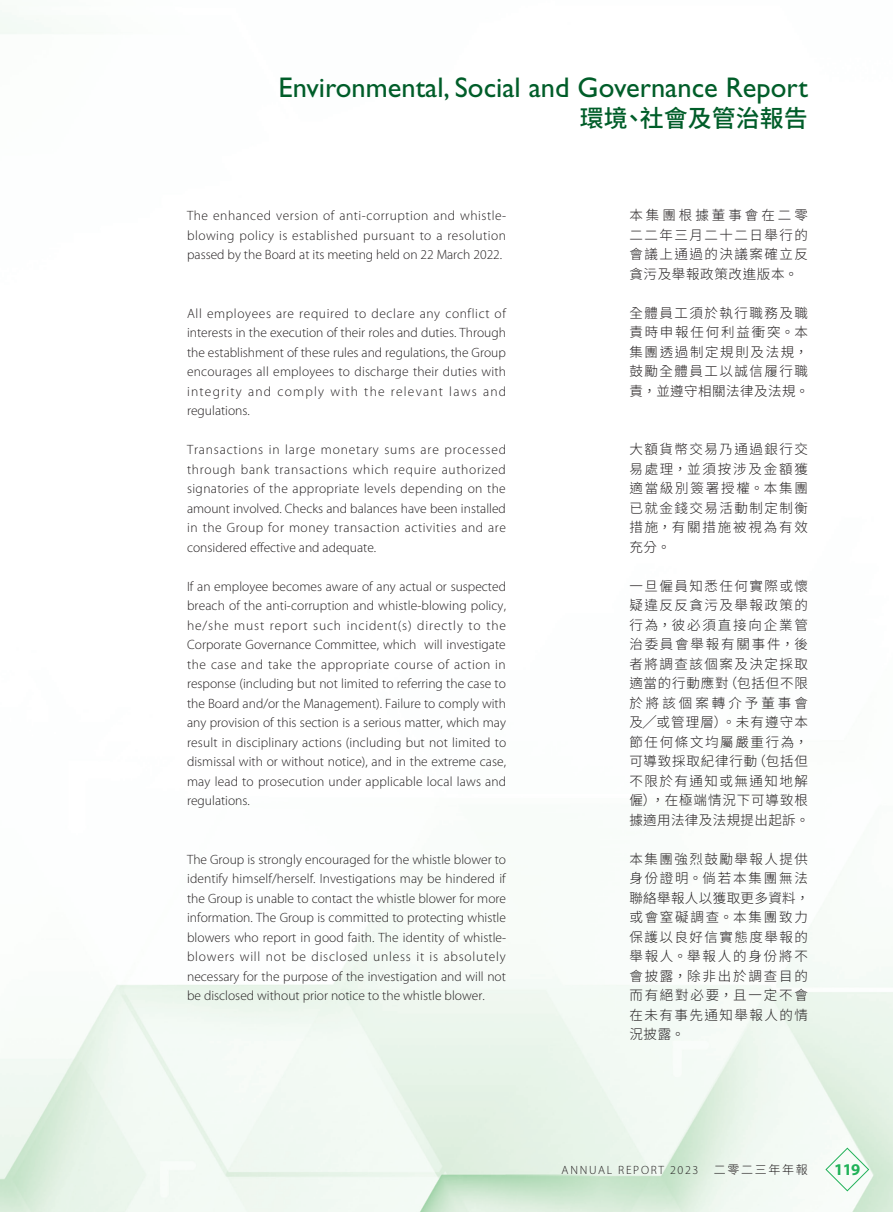
<style>
.page{position:relative;width:893px;height:1212px;background:#fff}
.page>*{position:absolute;margin:0;border:0;box-sizing:border-box;transform-origin:0 0}
.t1{font:28.5px "Gill Sans Std";color:#005d29}
.t2{font:500 24px "Noto Sans CJ Ktc";color:#005d29}
.t3{font:700 16.5px "Myriad Pro";color:#21b259}
._00_txt{font:300 13.5px/19.5px "Myriad Pro";color:#231f20;text-align:justify}
._00_txt-2{font:300 13.5px/19.5px "Noto Sans CJ Ktc";letter-spacing:.11em;color:#231f20;text-align:justify}
.t4{font:300 12px "Myriad Pro";letter-spacing:.14em;color:#231f20}
.t5{font:300 12px "Noto Sans CJ Ktc";letter-spacing:.14em;color:#231f20}
</style>
<div class="page">
<svg style="left:825px;top:1147px;width:44px;height:44px"></svg>
<h1 class="t1" style="left:278px;top:71px;width:531px">Environmental, Social and Governance Report</h1>
<h2 class="t2" style="left:580px;top:105px;width:229px">環境、社會及管治報告</h2>
<p class="_00_txt" style="left:187px;top:206px;width:321px">The enhanced version of anti-corruption and whistle&shy;blowing policy is established pursuant to a resolution passed by the Board at its meeting held on 22 March 2022.</p>
<p class="_00_txt" style="left:187px;top:303px;width:321px">All employees are required to declare any conflict of interests in the execution of their roles and duties. Through the establishment of these rules and regulations, the Group encourages all employees to discharge their duties with integrity and comply with the relevant laws and regulations.</p>
<p class="_00_txt" style="left:187px;top:440px;width:320px">Transactions in large monetary sums are processed through bank transactions which require authorized signatories of the appropriate levels depending on the amount involved. Checks and balances have been installed in the Group for money transaction activities and are considered effective and adequate.</p>
<p class="_00_txt" style="left:187px;top:576px;width:321px">If an employee becomes aware of any actual or suspected breach of the anti-corruption and whistle-blowing policy, he/she must report such incident(s) directly to the Corporate Governance Committee, which will investigate the case and take the appropriate course of action in response (including but not limited to referring the case to the Board and/or the Management). Failure to comply with any provision of this section is a serious matter, which may result in disciplinary actions (including but not limited to dismissal with or without notice), and in the extreme case, may lead to prosecution under applicable local laws and regulations.</p>
<p class="_00_txt" style="left:187px;top:849px;width:321px">The Group is strongly encouraged for the whistle blower to identify himself/herself. Investigations may be hindered if the Group is unable to contact the whistle blower for more information. The Group is committed to protecting whistle blowers who report in good faith. The identity of whistle&shy;blowers will not be disclosed unless it is absolutely necessary for the purpose of the investigation and will not be disclosed without prior notice to the whistle blower.</p>
<p class="_00_txt-2" style="left:629px;top:206px;width:180px">本集團根據董事會在二零二二年三月二十二日舉行的會議上通過的決議案確立反貪污及舉報政策改進版本。</p>
<p class="_00_txt-2" style="left:629px;top:303px;width:181px">全體員工須於執行職務及職責時申報任何利益衝突。本集團透過制定規則及法規，鼓勵全體員工以誠信履行職責，並遵守相關法律及法規。</p>
<p class="_00_txt-2" style="left:629px;top:440px;width:180px">大額貨幣交易乃通過銀行交易處理，並須按涉及金額獲適當級別簽署授權。本集團已就金錢交易活動制定制衡措施，有關措施被視為有效充分。</p>
<p class="_00_txt-2" style="left:629px;top:576px;width:181px">一旦僱員知悉任何實際或懷疑違反反貪污及舉報政策的行為，彼必須直接向企業管治委員會舉報有關事件，後者將調查該個案及決定採取適當的行動應對（包括但不限於將該個案轉介予董事會及╱或管理層）。未有遵守本節任何條文均屬嚴重行為，可導致採取紀律行動（包括但不限於有通知或無通知地解僱），在極端情況下可導致根據適用法律及法規提出起訴。</p>
<p class="_00_txt-2" style="left:629px;top:849px;width:181px">本集團強烈鼓勵舉報人提供身份證明。倘若本集團無法聯絡舉報人以獲取更多資料，或會窒礙調查。本集團致力保護以良好信實態度舉報的舉報人。舉報人的身份將不會披露，除非出於調查目的而有絕對必要，且一定不會在未有事先通知舉報人的情況披露。</p>
<p class="t4" style="left:562px;top:1162px;width:138px">ANNUAL REPORT 2023</p>
<p class="t5" style="left:714px;top:1162px;width:96px">二零二三年年報</p>
<p class="t3" style="left:834px;top:1158px;width:28px">119</p>
</div>
